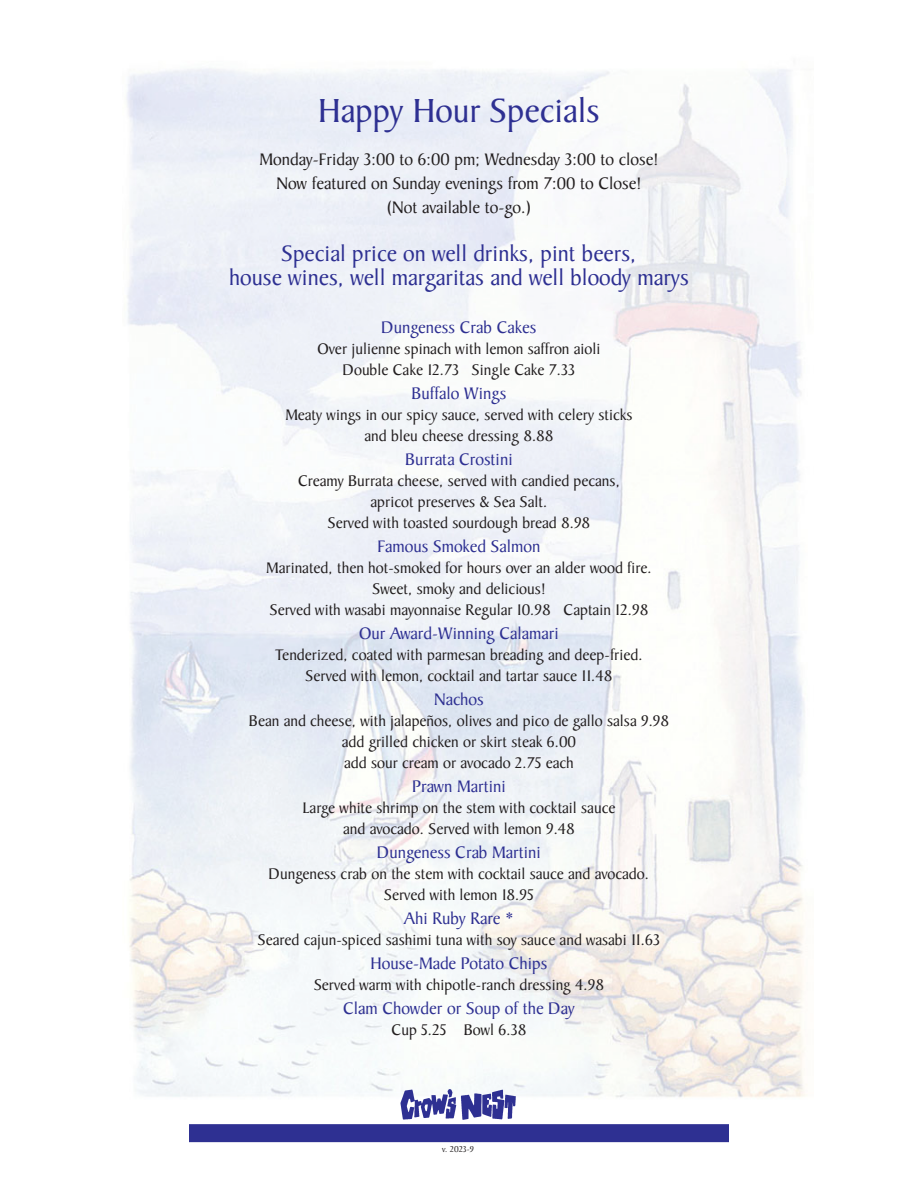
<style>
.page{position:relative;width:918px;height:1188px;background:#fff}
.page>*{position:absolute;margin:0;border:0;box-sizing:border-box;transform-origin:0 0}
.Headline{font:36px "Baker Signet Std";color:#2e3092}
.dessert_text{font:24px "Baker Signet Std";color:#2e3092}
.dessert_text-2{font:18px "Baker Signet Std";color:#2e3092}
.dessert_text-3{font:18px "Baker Signet Std";color:#231f20}
.dessert_text-4{font:16.5px "Baker Signet Std";color:#231f20}
.Headline-2{font:9px "Baker Signet Std";color:#231f20}
</style>
<div class="page">
<img style="left:127px;top:68px;width:679px;height:1030px">
<div style="left:189px;top:1124px;width:540px;height:18px;background:#2e3092"></div>
<img style="left:400px;top:1087px;width:116px;height:33px">
<p class="Headline" style="left:318px;top:92px;width:283px">Happy Hour Specials</p>
<p class="dessert_text-3" style="left:260px;top:150px;width:400px">Monday-Friday 3:00 to 6:00 pm; Wednesday 3:00 to close!</p>
<p class="dessert_text-3" style="left:276px;top:174px;width:367px">Now featured on Sunday evenings from 7:00 to Close!</p>
<p class="dessert_text-3" style="left:387px;top:198px;width:146px">(Not available to-go.)</p>
<p class="dessert_text" style="left:281px;top:241px;width:357px">Special price on well drinks, pint beers,</p>
<p class="dessert_text" style="left:229px;top:265px;width:461px">house wines, well margaritas and well bloody marys</p>
<p class="dessert_text-2" style="left:382px;top:318px;width:156px">Dungeness Crab Cakes</p>
<p class="dessert_text-4" style="left:318px;top:340px;width:284px">Over julienne spinach with lemon saffron aioli</p>
<p class="dessert_text-4" style="left:343px;top:361px;width:234px">Double Cake 12.73 Single Cake 7.33</p>
<p class="dessert_text-2" style="left:412px;top:384px;width:96px">Buffalo Wings</p>
<p class="dessert_text-4" style="left:285px;top:406px;width:349px">Meaty wings in our spicy sauce, served with celery sticks</p>
<p class="dessert_text-4" style="left:365px;top:427px;width:190px">and bleu cheese dressing 8.88</p>
<p class="dessert_text-2" style="left:405px;top:450px;width:109px">Burrata Crostini</p>
<p class="dessert_text-4" style="left:298px;top:472px;width:323px">Creamy Burrata cheese, served with candied pecans,</p>
<p class="dessert_text-4" style="left:371px;top:493px;width:178px">apricot preserves &amp; Sea Salt.</p>
<p class="dessert_text-4" style="left:328px;top:514px;width:264px">Served with toasted sourdough bread 8.98</p>
<p class="dessert_text-2" style="left:377px;top:537px;width:165px">Famous Smoked Salmon</p>
<p class="dessert_text-4" style="left:266px;top:559px;width:387px">Marinated, then hot-smoked for hours over an alder wood fire.</p>
<p class="dessert_text-4" style="left:372px;top:580px;width:175px">Sweet, smoky and delicious!</p>
<p class="dessert_text-4" style="left:270px;top:601px;width:380px">Served with wasabi mayonnaise Regular 10.98 Captain 12.98</p>
<p class="dessert_text-2" style="left:359px;top:624px;width:201px">Our Award-Winning Calamari</p>
<p class="dessert_text-4" style="left:275px;top:646px;width:369px">Tenderized, coated with parmesan breading and deep-fried.</p>
<p class="dessert_text-4" style="left:306px;top:667px;width:308px">Served with lemon, cocktail and tartar sauce 11.48</p>
<p class="dessert_text-2" style="left:434px;top:690px;width:51px">Nachos</p>
<p class="dessert_text-4" style="left:249px;top:712px;width:422px">Bean and cheese, with jalapeños, olives and pico de gallo salsa 9.98</p>
<p class="dessert_text-4" style="left:342px;top:733px;width:236px">add grilled chicken or skirt steak 6.00</p>
<p class="dessert_text-4" style="left:344px;top:754px;width:231px">add sour cream or avocado 2.75 each</p>
<p class="dessert_text-2" style="left:412px;top:777px;width:95px">Prawn Martini</p>
<p class="dessert_text-4" style="left:303px;top:799px;width:314px">Large white shrimp on the stem with cocktail sauce</p>
<p class="dessert_text-4" style="left:343px;top:820px;width:233px">and avocado. Served with lemon 9.48</p>
<p class="dessert_text-2" style="left:377px;top:843px;width:165px">Dungeness Crab Martini</p>
<p class="dessert_text-4" style="left:269px;top:865px;width:382px">Dungeness crab on the stem with cocktail sauce and avocado.</p>
<p class="dessert_text-4" style="left:384px;top:886px;width:151px">Served with lemon 18.95</p>
<p class="dessert_text-2" style="left:404px;top:909px;width:111px">Ahi Ruby Rare *</p>
<p class="dessert_text-4" style="left:258px;top:931px;width:404px">Seared cajun-spiced sashimi tuna with soy sauce and wasabi 11.63</p>
<p class="dessert_text-2" style="left:370px;top:954px;width:179px">House-Made Potato Chips</p>
<p class="dessert_text-4" style="left:314px;top:976px;width:291px">Served warm with chipotle-ranch dressing 4.98</p>
<p class="dessert_text-2" style="left:343px;top:999px;width:233px">Clam Chowder or Soup of the Day</p>
<p class="dessert_text-4" style="left:392px;top:1021px;width:136px">Cup 5.25 Bowl 6.38</p>
<p class="Headline-2" style="left:442px;top:1145px;width:33px">v. 2023-9</p>
</div>
